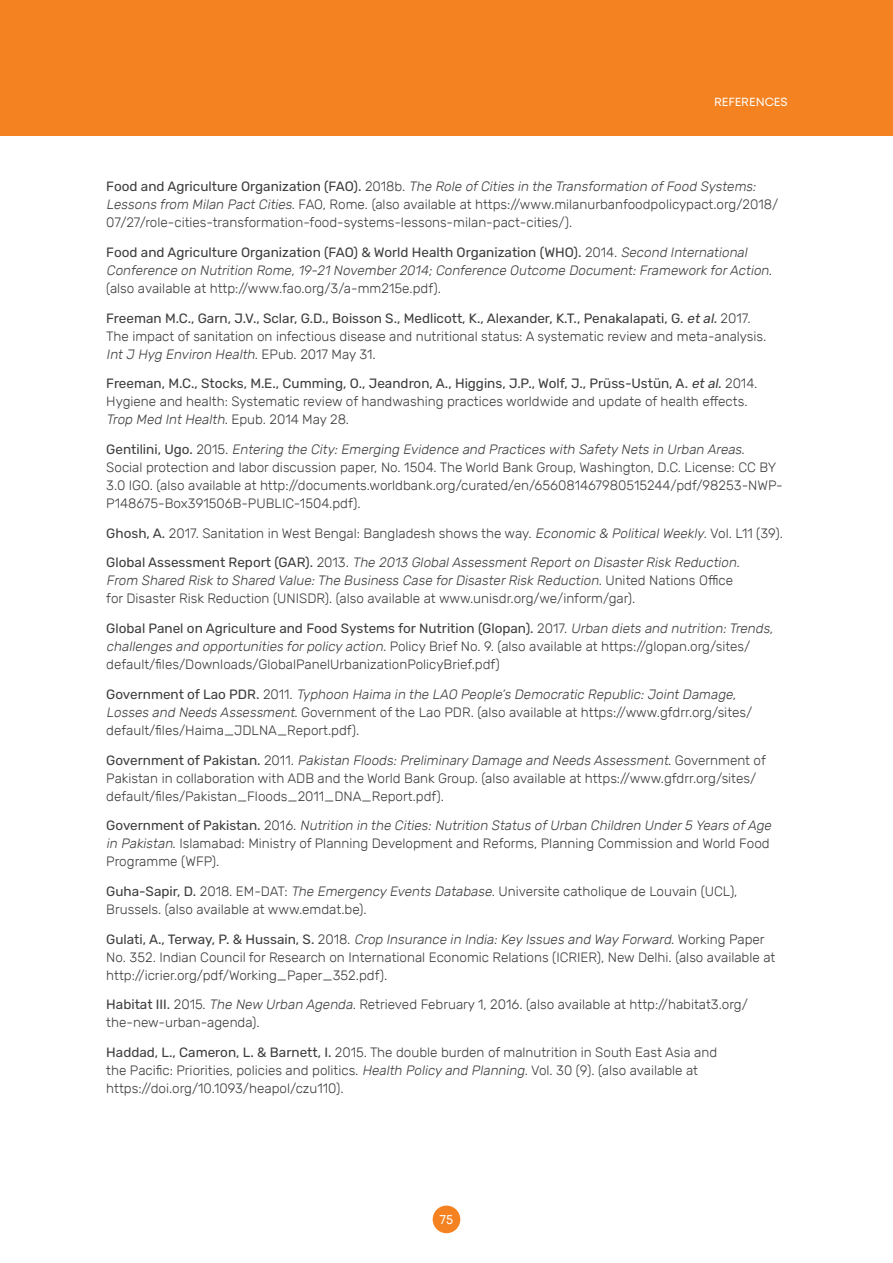
<style>
.page{position:relative;width:893px;height:1263px;background:#fff}
.page>*{position:absolute;margin:0;border:0;box-sizing:border-box;transform-origin:0 0}
.t1{font:300 13.5px/18px "Rubik";color:#3e3e3f}
.t2{font:italic 300 13.5px/18px "Rubik";color:#3e3e3f}
.t3{font:13.5px "Mont";color:#fff}
.t4{font:12px "Mont";color:#fff}
.s1{font-weight:400}
.s2{font-style:italic}
.s3{font-weight:400;font-style:normal}
.s4{font-style:normal}
.s5{font-weight:400;font-style:italic}
</style>
<div class="page">
<div style="left:433px;top:1205px;width:27px;height:28px;background:#f58220;border-radius:50%"></div>
<div style="left:0;top:0;width:893px;height:136px;background:#f58220"></div>
<p class="t4" style="left:714px;top:96px;width:75px">REFERENCES</p>
<p class="t1" style="left:106px;top:178px;width:673px"><span class="s1">F o o d a n d Ag r i c u l t u re O rg a n i za t i o n ( FAO) .</span> 2 0 1 8 b . <span class="s2">The Role ofCities in the Transformation ofFood Systems:<br>Lessons from Milan PactCities</span>. FAO, Rome. (also available at https://www.milanurbanfoodpolicypact.org/2018/<br>07/27/role-cities-transformation-food-systems-lessons-milan-pact-cities/).</p>
<p class="t2" style="left:106px;top:244px;width:667px"><span class="s3">Food and Agriculture Organization (FAO) &amp; World Health Organization (WHO).</span> <span class="s4">2014.</span> Second International<br>Conference on Nutrition Rome,19-21 November2014;Conference Outcome Document:Framework forAction<span class="s4">. (also available at http://www.fao.org/3/a-mm215e.pdf).</span></p>
<p class="t1" style="left:106px;top:309px;width:662px"><span class="s1">Freeman M.C., Garn, J.V., Sclar, G.D., Boisson S., Medlicott, K., Alexander, K.T., Penakalapati, G.</span> <span class="s5">et al</span><span class="s1">.</span> 2017.<br>The impact of sanitation on infectious disease and nutritional status: A systematic review and meta-analysis.<br><span class="s2">IntJ Hyg Environ Health</span>. E P u b . 2 0 1 7 M a y 31 .</p>
<p class="t1" style="left:106px;top:375px;width:652px"><span class="s1">Freeman, M.C., Stocks, M.E., Cumming, O., Jeandron, A., Higgins, J.P., Wolf, J., Prüss-Ustün, A.</span> <span class="s5">et al</span><span class="s1">.</span> 2014.<br>Hygiene and health: Systematic review of handwashing practices worldwide and update of health effects.<br><span class="s2">Trop Med IntHealth</span>. E p u b . 2 0 1 4 M a y 2 8 .</p>
<p class="t1" style="left:106px;top:441px;width:678px"><span class="s1">G e n t i l i n i , U g o .</span> 2 0 1 5 . <span class="s2">Entering the City:Emerging Evidence and Practices with Safety Nets in Urban Areas</span>.<br>Social protection and labor discussion paper, No. 1504. The World Bank Group, Washington, D.C. License: CC BY 3.0 IGO. (also available at http://documents.worldbank.org/curated/en/656081467980515244/pdf/98253-NWP-P148675-Box391506B-PUBLIC-1504.pdf).</p>
<p class="t1" style="left:106px;top:524px;width:678px"><span class="s1">Ghosh, A.</span> 2017. Sanitation in West Bengal: Bangladesh shows the way. <span class="s2">Economic &amp; PoliticalWeekly</span>. Vol. L11 (39).</p>
<p class="t2" style="left:106px;top:554px;width:638px"><span class="s3">G l o b a l As s e s s m e n t R e p o rt (GA R) .</span> <span class="s4">2 0 1 3 .</span> The 2013 GlobalAssessmentReporton DisasterRisk Reduction.<br>From Shared Risk to Shared Value:The Business Case forDisasterRisk Reduction<span class="s4">. U n i t e d N a t i o n s O ffi c e for Disaster Risk Reduction (UNISDR). (also available at www.unisdr.org/we/inform/gar).</span></p>
<p class="t1" style="left:106px;top:620px;width:671px"><span class="s1">Global Panel on Agriculture and Food Systems for Nutrition (Glopan).</span> 2017. <span class="s2">Urban diets and nutrition:Trends, challenges and opportunities forpolicy action</span>. Policy Brief No. 9. (also available at https://glopan.org/sites/ default/files/Downloads/GlobalPanelUrbanizationPolicyBrief.pdf)</p>
<p class="t1" style="left:106px;top:685px;width:648px"><span class="s1">G o v e r n m e n t o f L a o P D R .</span> 2 0 1 1 . <span class="s2">Typhoon Haima in the LAO People’s Democratic Republic:JointDamage,<br>Losses and Needs Assessment</span>. Government of the Lao PDR. (also available at https://www.gfdrr.org/sites/ default/files/Haima_JDLNA_Report.pdf).</p>
<p class="t1" style="left:106px;top:751px;width:661px"><span class="s1">G ove r n m e n t of Pa k i sta n .</span> 2 0 1 1 . <span class="s2">Pakistan Floods:Preliminary Damage and Needs Assessment</span>. G ove r n m e n t of<br>Pakistan in collaboration with ADB and the World Bank Group. (also available at https://www.gfdrr.org/sites/ default/files/Pakistan_Floods_2011_DNA_Report.pdf).</p>
<p class="t1" style="left:106px;top:817px;width:669px"><span class="s1">G o v e r n m e n t o f P a k i s t a n .</span> 2 0 1 6 . <span class="s2">Nutrition in the Cities:Nutrition Status ofUrban Children Under5 Years ofAge in Pakistan</span>. Islamabad: Ministry of Planning Development and Reforms, Planning Commission and World Food<br>Programme (WFP).</p>
<p class="t1" style="left:106px;top:883px;width:633px"><span class="s1">Guha-Sapir, D.</span> 2018. EM-DAT: <span class="s2">The Emergency Events Database</span>. Universite catholique de Louvain (UCL),<br>Brussels. (also available at www.emdat.be).</p>
<p class="t1" style="left:106px;top:930px;width:671px"><span class="s1">Gulati, A., Terway, P. &amp; Hussain, S.</span> 2018. <span class="s2">Crop Insurance in India:Key Issues and Way Forward</span>. Working Paper<br>No. 352. Indian Council for Research on International Economic Relations (ICRIER), New Delhi. (also available at http://icrier.org/pdf/Working_Paper_352.pdf).</p>
<p class="t1" style="left:106px;top:996px;width:643px"><span class="s1">Habitat III.</span> 2015. <span class="s2">The New Urban Agenda</span>. Retrieved February 1, 2016. (also available at http://habitat3.org/ the-new-urban-agenda).</p>
<p class="t1" style="left:106px;top:1044px;width:612px"><span class="s1">Haddad, L., Cameron, L. &amp; Barnett, I.</span> 2015. The double burden of malnutrition in South East Asia and the Pacific: Priorities, policies and politics. <span class="s2">Health Policy and Planning</span>. Vol. 30 (9). (also available at https://doi.org/10.1093/heapol/czu110).</p>
<p class="t3" style="left:440px;top:1213px;width:15px">75</p>
</div>
